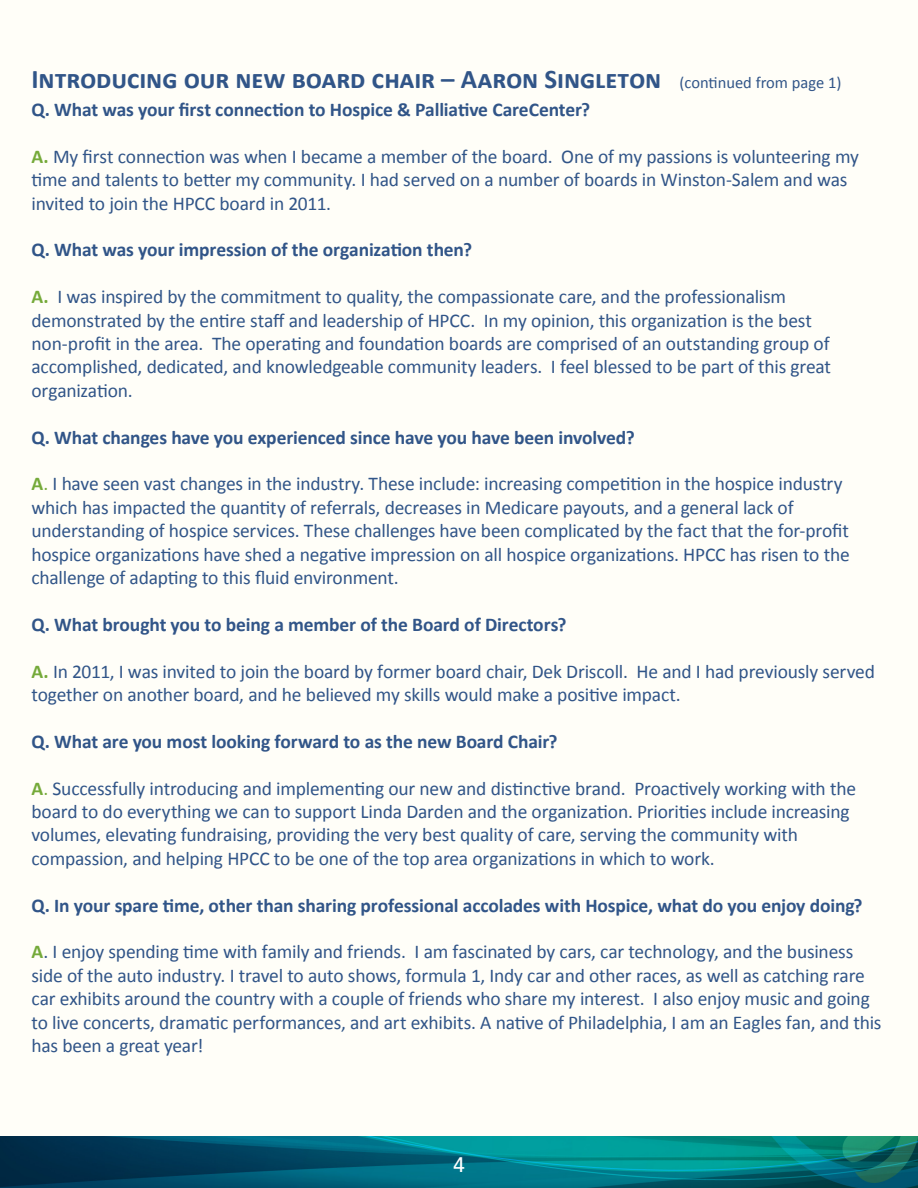
<style>
.page{position:relative;width:918px;height:1188px;background:#fff}
.page>*{position:absolute;margin:0;border:0;box-sizing:border-box;transform-origin:0 0}
.t1{font:700 27px "Calibri";letter-spacing:-.005em;color:#315588}
.t2{font:500 21px "Avenir";color:#fff}
.t3{font:19.5px/23.4px "Calibri";letter-spacing:-.01em;color:#315588}
.t4{font:700 19.5px "Calibri";letter-spacing:-.01em;color:#315588}
.s1{font-weight:400;font-size:16.5px}
.s2{font-weight:700;color:#75aa3a}
.s3{color:#75aa3a}
</style>
<div class="page">
<div style="left:0;top:0;width:918px;height:1162px;background:#fffef8"></div>
<img style="left:0;top:1137px;width:918px;height:51px">
<p class="t1" style="left:32px;top:62px;width:811px">Introducing our new board chair – Aaron Singleton <span class="s1">(continued from page 1)</span></p>
<p class="t4" style="left:32px;top:97px;width:560px">Q. What was your first connection to Hospice &amp; Palliative CareCenter?</p>
<p class="t3" style="left:32px;top:145px;width:829px"><span class="s2">A.</span> My first connection was when I became a member of the board. One of my passions is volunteering my time and talents to better my community. I had served on a number of boards in Winston-Salem and was invited to join the HPCC board in 2011.</p>
<p class="t4" style="left:32px;top:237px;width:442px">Q. What was your impression of the organization then?</p>
<p class="t3" style="left:32px;top:285px;width:801px"><span class="s2">A.</span> I was inspired by the commitment to quality, the compassionate care, and the professionalism demonstrated by the entire staff and leadership of HPCC. In my opinion, this organization is the best non-profit in the area. The operating and foundation boards are comprised of an outstanding group of accomplished, dedicated, and knowledgeable community leaders. I feel blessed to be part of this great organization.</p>
<p class="t4" style="left:32px;top:425px;width:605px">Q. What changes have you experienced since have you have been involved?</p>
<p class="t3" style="left:32px;top:472px;width:820px"><span class="s2">A</span><span class="s3">.</span> I have seen vast changes in the industry. These include: increasing competition in the hospice industry which has impacted the quantity of referrals, decreases in Medicare payouts, and a general lack of understanding of hospice services. These challenges have been complicated by the fact that the for-profit hospice organizations have shed a negative impression on all hospice organizations. HPCC has risen to the challenge of adapting to this fluid environment.</p>
<p class="t4" style="left:32px;top:612px;width:536px">Q. What brought you to being a member of the Board of Directors?</p>
<p class="t3" style="left:32px;top:659px;width:845px"><span class="s2">A.</span> In 2011, I was invited to join the board by former board chair, Dek Driscoll. He and I had previously served together on another board, and he believed my skills would make a positive impact.</p>
<p class="t4" style="left:32px;top:729px;width:527px">Q. What are you most looking forward to as the new Board Chair?</p>
<p class="t3" style="left:32px;top:776px;width:826px"><span class="s2">A</span><span class="s3">.</span> Successfully introducing and implementing our new and distinctive brand. Proactively working with the board to do everything we can to support Linda Darden and the organization. Priorities include increasing volumes, elevating fundraising, providing the very best quality of care, serving the community with compassion, and helping HPCC to be one of the top area organizations in which to work.</p>
<p class="t4" style="left:32px;top:893px;width:833px">Q. In your spare time, other than sharing professional accolades with Hospice, what do you enjoy doing?</p>
<p class="t3" style="left:32px;top:940px;width:852px"><span class="s2">A</span>. I enjoy spending time with family and friends. I am fascinated by cars, car technology, and the business side of the auto industry. I travel to auto shows, formula 1, Indy car and other races, as well as catching rare car exhibits around the country with a couple of friends who share my interest. I also enjoy music and going to live concerts, dramatic performances, and art exhibits. A native of Philadelphia, I am an Eagles fan, and this has been a great year!</p>
<p class="t2" style="left:453px;top:1147px;width:13px">4</p>
</div>
